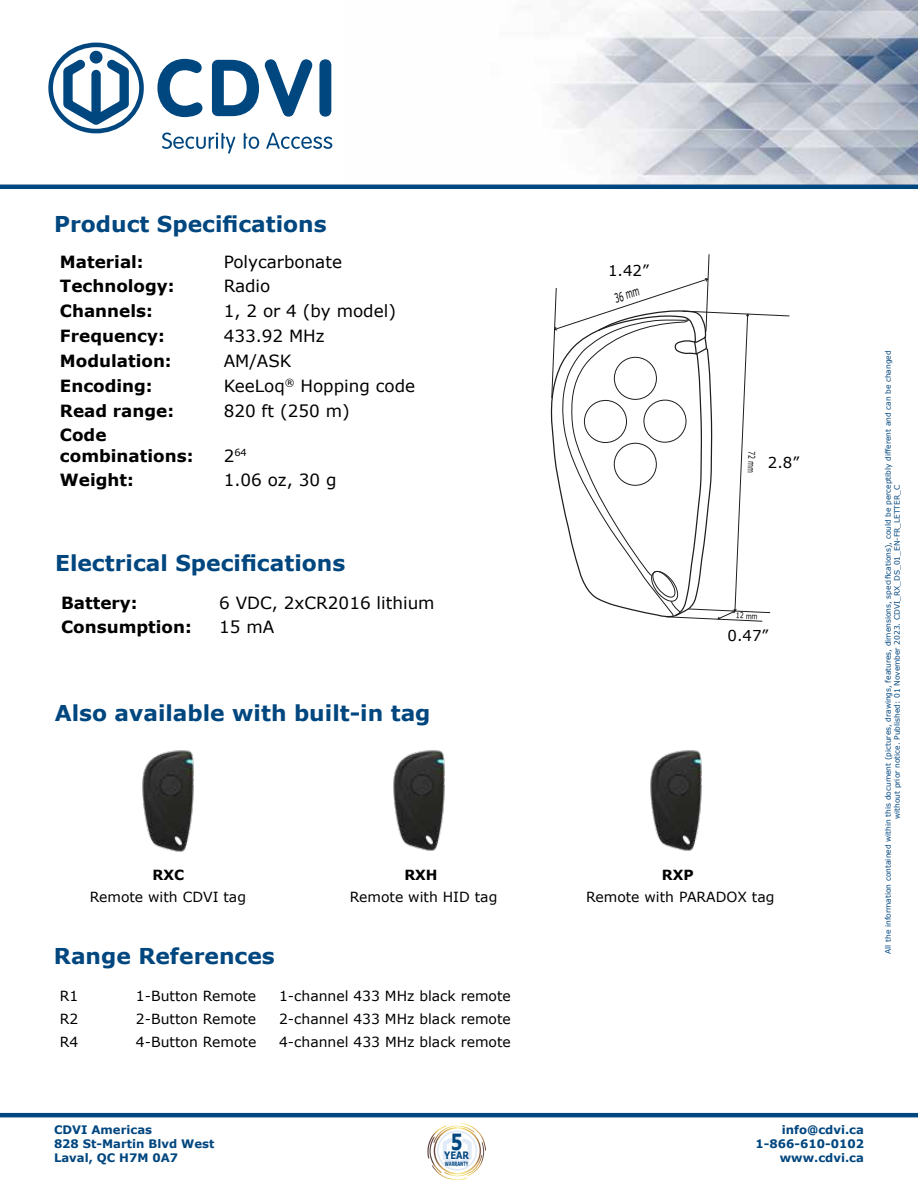
<style>
.page{position:relative;width:918px;height:1188px;background:#fff}
.page>*{position:absolute;margin:0;border:0;box-sizing:border-box;transform-origin:0 0}
.t1{font:700 21.9px "Verdana";color:#00467f}
.t2{font:700 16.8px/20.1px "Verdana";color:#000}
.t3{font:16.8px "Verdana";color:#000}
.t4{font:15px "Verdana";color:#000}
.t5{font:13.95px "Verdana";color:#000}
.t6{font:700 13.95px "Verdana";color:#000}
.t7{font:12.6px "Verdana";color:#000;scale:.58 1}
.t8{font:700 11.7px/14.1px "Verdana";color:#00467f;text-align:right}
.t9{font:700 10.2px "Verdana";color:#00467f;scale:.82 1}
.t10{font:9.75px "Verdana";color:#000}
.t11{font:9.15px "Verdana";color:#000;scale:.64 1}
.t12{font:7.95px "Verdana";color:#000;scale:.77 1}
.t13{font:7.5px/9px "Verdana";color:#00467f;text-align:center}
.t14{font:700 5.85px "Verdana";color:#00467f;scale:.62 1}
.s1{font-size:16.8px}
</style>
<div class="page">
<hr style="left:0;top:1113px;width:918px;height:4px;background:#00467f">
<img style="left:345px;top:0;width:573px;height:185px">
<hr style="left:0;top:185px;width:918px;height:4px;background:#00467f">
<svg style="left:48px;top:43px;width:96px;height:90px"></svg>
<svg style="left:162px;top:133px;width:73px;height:21px"></svg>
<svg style="left:244px;top:133px;width:15px;height:16px"></svg>
<svg style="left:266px;top:133px;width:66px;height:16px"></svg>
<svg style="left:157px;top:59px;width:45px;height:58px"></svg>
<svg style="left:212px;top:60px;width:47px;height:56px"></svg>
<svg style="left:265px;top:59px;width:47px;height:58px"></svg>
<div style="left:319px;top:59px;width:12px;height:58px;background:#00467f;border-radius:6px"></div>
<svg style="left:427px;top:1123px;width:59px;height:57px"></svg>
<img style="left:142px;top:750px;width:52px;height:102px">
<img style="left:393px;top:750px;width:52px;height:101px">
<svg style="left:551px;top:254px;width:239px;height:368px"></svg>
<img style="left:650px;top:750px;width:52px;height:101px">
<h1 class="t1" style="left:54px;top:209px;width:274px">Product Specifications</h1>
<h2 class="t2" style="left:60px;top:251px;width:85px">Material:</h2>
<h2 class="t3" style="left:224px;top:250px;width:120px">Polycarbonate</h2>
<h2 class="t2" style="left:60px;top:276px;width:116px">Technology:</h2>
<h2 class="t3" style="left:224px;top:275px;width:48px">Radio</h2>
<h2 class="t2" style="left:60px;top:301px;width:94px">Channels:</h2>
<h2 class="t3" style="left:224px;top:300px;width:174px">1, 2 or 4 (by model)</h2>
<h2 class="t2" style="left:60px;top:326px;width:106px">Frequency:</h2>
<h2 class="t3" style="left:224px;top:324px;width:103px">433.92 MHz</h2>
<h2 class="t2" style="left:60px;top:350px;width:113px">Modulation:</h2>
<h2 class="t3" style="left:224px;top:349px;width:69px">AM/ASK</h2>
<h2 class="t2" style="left:60px;top:375px;width:94px">Encoding:</h2>
<h2 class="t3" style="left:224px;top:374px;width:193px">KeeLoq<sup>®</sup> Hopping code</h2>
<h2 class="t2" style="left:60px;top:400px;width:116px">Read range:</h2>
<h2 class="t3" style="left:224px;top:399px;width:127px">820 ft (250 m)</h2>
<h2 class="t2" style="left:60px;top:425px;width:135px">Code combinations:</h2>
<h3 class="t10" style="left:224px;top:446px;width:25px"><span class="s1">2</span>64</h3>
<h2 class="t2" style="left:60px;top:470px;width:75px">Weight:</h2>
<h2 class="t3" style="left:224px;top:469px;width:114px">1.06 oz, 30 g</h2>
<h1 class="t1" style="left:55px;top:547px;width:292px">Electrical Specifications</h1>
<h2 class="t2" style="left:61px;top:592px;width:78px">Battery:</h2>
<h2 class="t3" style="left:219px;top:591px;width:217px">6 VDC, 2xCR2016 lithium</h2>
<h2 class="t2" style="left:61px;top:617px;width:132px">Consumption:</h2>
<h2 class="t3" style="left:219px;top:616px;width:57px">15 mA</h2>
<h1 class="t1" style="left:55px;top:698px;width:377px">Also available with built-in tag</h1>
<h3 class="t6" style="left:152px;top:865px;width:33px">RXC</h3>
<h3 class="t6" style="left:404px;top:865px;width:35px">RXH</h3>
<h3 class="t5" style="left:90px;top:887px;width:158px">Remote with CDVI tag</h3>
<h3 class="t5" style="left:350px;top:887px;width:149px">Remote with HID tag</h3>
<h1 class="t1" style="left:54px;top:940px;width:222px">Range References</h1>
<h3 class="t5" style="left:60px;top:987px;width:20px">R1</h3>
<h3 class="t5" style="left:136px;top:987px;width:122px">1-Button Remote</h3>
<h3 class="t5" style="left:279px;top:987px;width:233px">1-channel 433 MHz black remote</h3>
<h3 class="t5" style="left:60px;top:1009px;width:20px">R2</h3>
<h3 class="t5" style="left:136px;top:1009px;width:122px">2-Button Remote</h3>
<h3 class="t5" style="left:279px;top:1009px;width:233px">2-channel 433 MHz black remote</h3>
<h3 class="t5" style="left:60px;top:1032px;width:20px">R4</h3>
<h3 class="t5" style="left:136px;top:1032px;width:122px">4-Button Remote</h3>
<h3 class="t5" style="left:279px;top:1032px;width:233px">4-channel 433 MHz black remote</h3>
<h3 class="t8" style="left:54px;top:1122px;width:162px;text-align:left">CDVI Americas<br>828 St-Martin Blvd West<br>Laval, QC H7M 0A7</h3>
<h3 class="t9" style="left:444px;top:1148px;width:32px">YEAR<sup>5</sup></h3>
<p class="t14" style="left:445px;top:1160px;width:40px">WARRANTY</p>
<h3 class="t4" style="left:608px;top:261px;width:42px">1.42”</h3>
<h3 class="t7" style="left:612px;top:291px;width:46px;rotate:-18deg">36 mm</h3>
<p class="t11" style="left:758px;top:452px;width:34px;rotate:92deg">72 mm</p>
<h3 class="t4" style="left:768px;top:452px;width:33px">2.8”</h3>
<p class="t12" style="left:736px;top:610px;width:30px;rotate:3deg">12 mm</p>
<h3 class="t4" style="left:728px;top:625px;width:42px">0.47”</h3>
<h3 class="t6" style="left:662px;top:865px;width:33px">RXP</h3>
<h3 class="t5" style="left:586px;top:887px;width:190px">Remote with PARADOX tag</h3>
<p class="t13" style="left:883px;top:954px;width:605px;rotate:-90deg">All the information contained within this document (pictures, drawings, features, dimensions, specifications), could be perceptibly different and can be changed without prior notice. Published: 01 November 2023. CDVI_RX_DS_01_EN-FR_LETTER_C</p>
<h3 class="t8" style="left:756px;top:1122px;width:110px">info@cdvi.ca<br>1-866-610-0102 www.cdvi.ca</h3>
</div>
